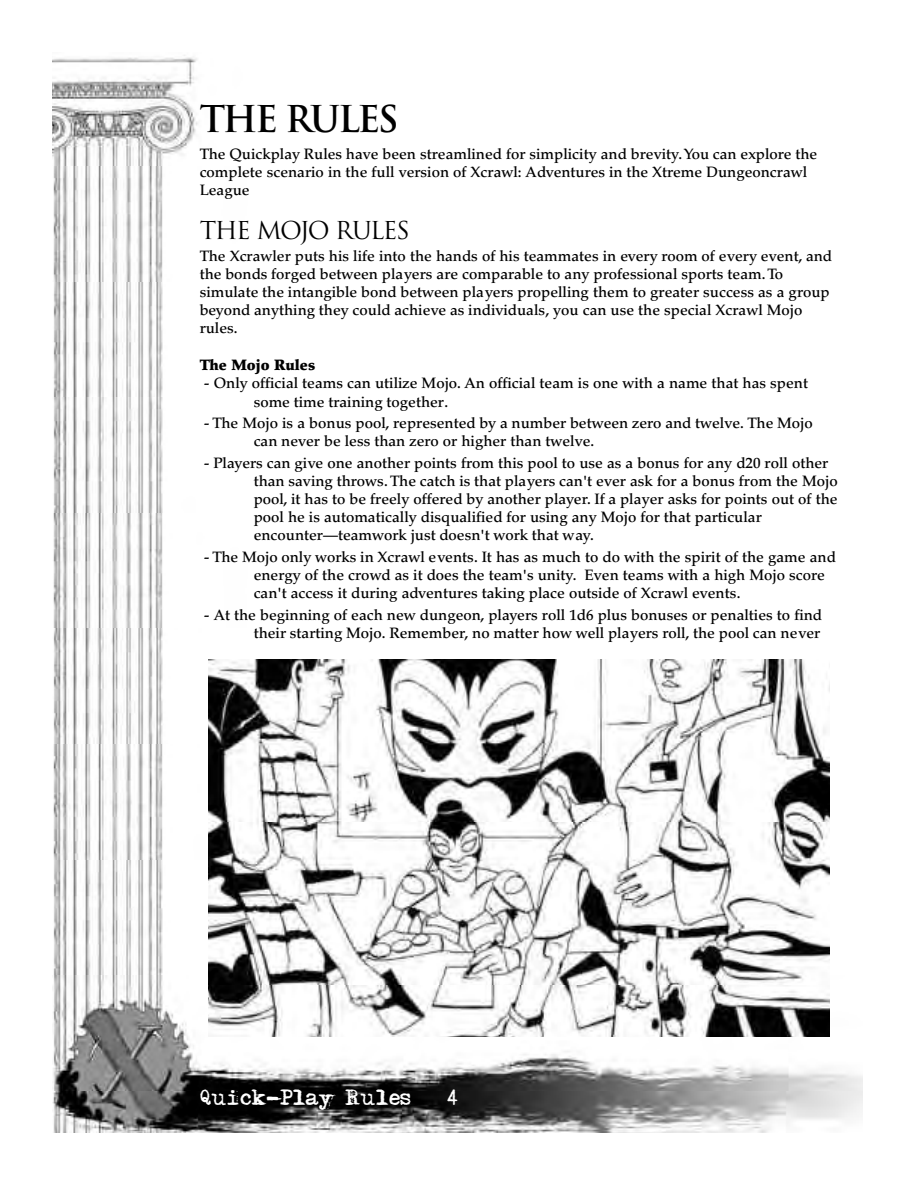
<style>
.page{position:relative;width:918px;height:1188px;background:#fff}
.page>*{position:absolute;margin:0;border:0;box-sizing:border-box;transform-origin:0 0}
.t1{font:700 36px "Trajan";color:#000}
.t2{font:24px "Trajan";letter-spacing:-.065em;color:#000}
.t3{font:19.5px "Adler";color:#fff}
.t4{font:500 15px/18.1px "Palatino";color:#000}
.t5{font:900 15px "Palatino";color:#000}
</style>
<div class="page">
<img style="left:53px;top:55px;width:810px;height:1078px">
<img style="left:208px;top:659px;width:621px;height:377px">
<h1 class="t1" style="left:200px;top:98px;width:201px">THE RU L E S</h1>
<p class="t4" style="left:200px;top:147px;width:619px">The Quickplay Rules have been streamlined for simplicity and brevity.You can explore the complete scenario in the full version of Xcrawl: Adventures in the Xtreme Dungeoncrawl<br>League</p>
<h2 class="t2" style="left:200px;top:217px;width:212px">THE MOJO RULES</h2>
<p class="t4" style="left:200px;top:248px;width:634px">The Xcrawler puts his life into the hands of his teammates in every room of every event, and the bonds forged between players are comparable to any professional sports team.To simulate the intangible bond between players propelling them to greater success as a group beyond anything they could achieve as individuals, you can use the special Xcrawl Mojo rules.</p>
<p class="t5" style="left:200px;top:359px;width:117px">The Mojo Rules</p>
<p class="t4" style="left:254px;top:376px;width:556px;text-indent:-50px">- Only official teams can utilize Mojo. An official team is one with a name that has spent some time training together.</p>
<p class="t4" style="left:254px;top:416px;width:561px;text-indent:-50px">- The Mojo is a bonus pool, represented by a number between zero and twelve. The Mojo can never be less than zero or higher than twelve.</p>
<p class="t4" style="left:254px;top:455px;width:586px;text-indent:-50px">- Players can give one another points from this pool to use as a bonus for any d20 roll other than saving throws. The catch is that players can't ever ask for a bonus from the Mojo pool, it has to be freely offered by another player. If a player asks for points out of the pool he is automatically disqualified for using any Mojo for that particular encounter—teamwork just doesn't work that way.</p>
<p class="t4" style="left:254px;top:549px;width:584px;text-indent:-50px">- The Mojo only works in Xcrawl events. It has as much to do with the spirit of the game and energy of the crowd as it does the team's unity. Even teams with a high Mojo score can't access it during adventures taking place outside of Xcrawl events.</p>
<p class="t4" style="left:204px;top:607px;width:620px;text-align:right">- At the beginning of each new dungeon, players roll 1d6 plus bonuses or penalties to find their starting Mojo. Remember, no matter how well players roll, the pool can never</p>
<h3 class="t3" style="left:200px;top:1089px;width:213px">Quick-Play Rules</h3>
<h3 class="t3" style="left:448px;top:1089px;width:11px">4</h3>
</div>
